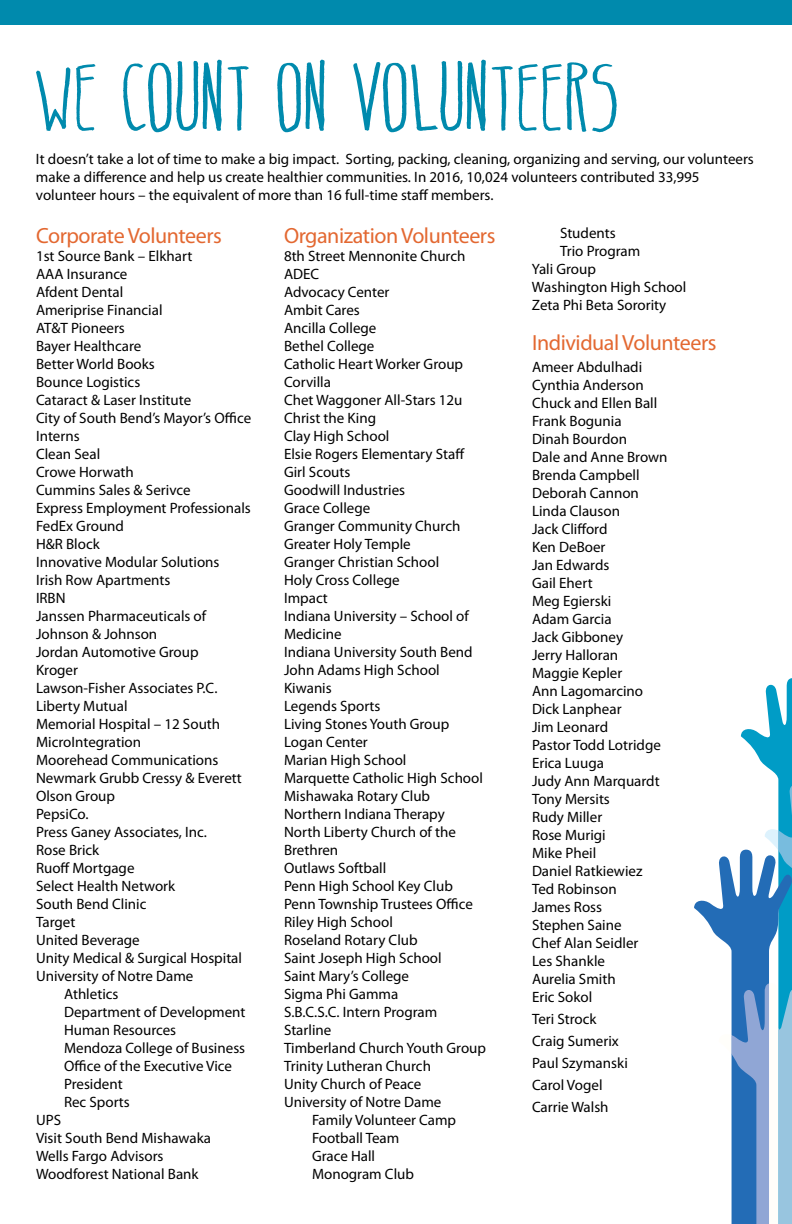
<style>
.page{position:relative;width:792px;height:1224px;background:#fff}
.page>*{position:absolute;margin:0;border:0;box-sizing:border-box;transform-origin:0 0}
.t1{font:96px "Belta";letter-spacing:-.01em;color:#008aad}
.t2{font:22px "Myriad Pro";letter-spacing:-.02em;color:#e36831}
.t3{font:15px/18px "Myriad Pro";color:#000}
</style>
<div class="page">
<svg style="left:694px;top:678px;width:98px;height:546px"></svg>
<div style="left:0;top:0;width:792px;height:25px;background:#008aad"></div>
<h1 class="t1" style="left:36px;top:47px;width:588px">WE COUNT ON VOLUNTEERS</h1>
<p class="t3" style="left:36px;top:150px;width:719px">It doesn’t take a lot of time to make a big impact. Sorting, packing, cleaning, organizing and serving, our volunteers make a difference and help us create healthier communities. In 2016, 10,024 volunteers contributed 33,995 volunteer hours – the equivalent of more than 16 full-time staff members.</p>
<h2 class="t2" style="left:36px;top:222px;width:187px">Corporate Volunteers</h2>
<p class="t3" style="left:36px;top:247px;width:158px">1st Source Bank – Elkhart</p>
<p class="t3" style="left:36px;top:265px;width:93px">AAA Insurance</p>
<p class="t3" style="left:36px;top:283px;width:89px">Afdent Dental</p>
<p class="t3" style="left:36px;top:301px;width:128px">Ameriprise Financial</p>
<p class="t3" style="left:36px;top:319px;width:90px">AT&amp;T Pioneers</p>
<p class="t3" style="left:36px;top:337px;width:107px">Bayer Healthcare</p>
<p class="t3" style="left:36px;top:355px;width:120px">Better World Books</p>
<p class="t3" style="left:36px;top:373px;width:106px">Bounce Logistics</p>
<p class="t3" style="left:36px;top:391px;width:157px">Cataract &amp; Laser Institute</p>
<p class="t3" style="left:36px;top:409px;width:217px">City of South Bend’s Mayor’s Office</p>
<p class="t3" style="left:36px;top:427px;width:45px">Interns</p>
<p class="t3" style="left:36px;top:445px;width:66px">Clean Seal</p>
<p class="t3" style="left:36px;top:463px;width:99px">Crowe Horwath</p>
<p class="t3" style="left:36px;top:481px;width:156px">Cummins Sales &amp; Serivce</p>
<p class="t3" style="left:36px;top:499px;width:216px">Express Employment Professionals</p>
<p class="t3" style="left:36px;top:517px;width:90px">FedEx Ground</p>
<p class="t3" style="left:36px;top:535px;width:65px">H&amp;R Block</p>
<p class="t3" style="left:36px;top:553px;width:185px">Innovative Modular Solutions</p>
<p class="t3" style="left:36px;top:571px;width:136px">Irish Row Apartments</p>
<p class="t3" style="left:36px;top:589px;width:31px">IRBN</p>
<p class="t3" style="left:36px;top:607px;width:172px">Janssen Pharmaceuticals of</p>
<p class="t3" style="left:36px;top:625px;width:123px">Johnson &amp; Johnson</p>
<p class="t3" style="left:36px;top:643px;width:164px">Jordan Automotive Group</p>
<p class="t3" style="left:36px;top:661px;width:44px">Kroger</p>
<p class="t3" style="left:36px;top:679px;width:183px">Lawson-Fisher Associates P.C.</p>
<p class="t3" style="left:36px;top:697px;width:93px">Liberty Mutual</p>
<p class="t3" style="left:36px;top:715px;width:186px">Memorial Hospital – 12 South</p>
<p class="t3" style="left:36px;top:733px;width:107px">MicroIntegration</p>
<p class="t3" style="left:36px;top:751px;width:184px">Moorehead Communications</p>
<p class="t3" style="left:36px;top:769px;width:207px">Newmark Grubb Cressy &amp; Everett</p>
<p class="t3" style="left:36px;top:787px;width:81px">Olson Group</p>
<p class="t3" style="left:36px;top:805px;width:54px">PepsiCo.</p>
<p class="t3" style="left:36px;top:823px;width:172px">Press Ganey Associates, Inc.</p>
<p class="t3" style="left:36px;top:841px;width:65px">Rose Brick</p>
<p class="t3" style="left:36px;top:859px;width:100px">Ruoff Mortgage</p>
<p class="t3" style="left:36px;top:877px;width:141px">Select Health Network</p>
<p class="t3" style="left:36px;top:895px;width:112px">South Bend Clinic</p>
<p class="t3" style="left:36px;top:913px;width:41px">Target</p>
<p class="t3" style="left:36px;top:931px;width:105px">United Beverage</p>
<p class="t3" style="left:36px;top:949px;width:208px">Unity Medical &amp; Surgical Hospital</p>
<p class="t3" style="left:36px;top:967px;width:159px">University of Notre Dame</p>
<p class="t3" style="left:64px;top:985px;width:56px">Athletics</p>
<p class="t3" style="left:64px;top:1003px;width:183px">Department of Development</p>
<p class="t3" style="left:64px;top:1021px;width:114px">Human Resources</p>
<p class="t3" style="left:64px;top:1039px;width:183px">Mendoza College of Business</p>
<p class="t3" style="left:64px;top:1057px;width:169px">Office of the Executive Vice</p>
<p class="t3" style="left:64px;top:1075px;width:60px">President</p>
<p class="t3" style="left:64px;top:1093px;width:67px">Rec Sports</p>
<p class="t3" style="left:36px;top:1111px;width:27px">UPS</p>
<p class="t3" style="left:36px;top:1129px;width:177px">Visit South Bend Mishawaka</p>
<p class="t3" style="left:36px;top:1147px;width:129px">Wells Fargo Advisors</p>
<p class="t3" style="left:36px;top:1165px;width:164px">Woodforest National Bank</p>
<h2 class="t2" style="left:284px;top:222px;width:213px">Organization Volunteers</h2>
<p class="t3" style="left:284px;top:247px;width:183px">8th Street Mennonite Church</p>
<p class="t3" style="left:284px;top:265px;width:37px">ADEC</p>
<p class="t3" style="left:284px;top:283px;width:107px">Advocacy Center</p>
<p class="t3" style="left:284px;top:301px;width:77px">Ambit Cares</p>
<p class="t3" style="left:284px;top:319px;width:94px">Ancilla College</p>
<p class="t3" style="left:284px;top:337px;width:92px">Bethel College</p>
<p class="t3" style="left:284px;top:355px;width:181px">Catholic Heart Worker Group</p>
<p class="t3" style="left:284px;top:373px;width:49px">Corvilla</p>
<p class="t3" style="left:284px;top:391px;width:180px">Chet Waggoner All-Stars 12u</p>
<p class="t3" style="left:284px;top:409px;width:94px">Christ the King</p>
<p class="t3" style="left:284px;top:427px;width:107px">Clay High School</p>
<p class="t3" style="left:284px;top:445px;width:182px">Elsie Rogers Elementary Staff</p>
<p class="t3" style="left:284px;top:463px;width:68px">Girl Scouts</p>
<p class="t3" style="left:284px;top:481px;width:123px">Goodwill Industries</p>
<p class="t3" style="left:284px;top:499px;width:88px">Grace College</p>
<p class="t3" style="left:284px;top:517px;width:178px">Granger Community Church</p>
<p class="t3" style="left:284px;top:535px;width:128px">Greater Holy Temple</p>
<p class="t3" style="left:284px;top:553px;width:157px">Granger Christian School</p>
<p class="t3" style="left:284px;top:571px;width:117px">Holy Cross College</p>
<p class="t3" style="left:284px;top:589px;width:45px">Impact</p>
<p class="t3" style="left:284px;top:607px;width:186px">Indiana University – School of</p>
<p class="t3" style="left:284px;top:625px;width:59px">Medicine</p>
<p class="t3" style="left:284px;top:643px;width:190px">Indiana University South Bend</p>
<p class="t3" style="left:284px;top:661px;width:157px">John Adams High School</p>
<p class="t3" style="left:284px;top:679px;width:49px">Kiwanis</p>
<p class="t3" style="left:284px;top:697px;width:98px">Legends Sports</p>
<p class="t3" style="left:284px;top:715px;width:167px">Living Stones Youth Group</p>
<p class="t3" style="left:284px;top:733px;width:85px">Logan Center</p>
<p class="t3" style="left:284px;top:751px;width:124px">Marian High School</p>
<p class="t3" style="left:284px;top:769px;width:201px">Marquette Catholic High School</p>
<p class="t3" style="left:284px;top:787px;width:148px">Mishawaka Rotary Club</p>
<p class="t3" style="left:284px;top:805px;width:162px">Northern Indiana Therapy</p>
<p class="t3" style="left:284px;top:823px;width:173px">North Liberty Church of the</p>
<p class="t3" style="left:284px;top:841px;width:56px">Brethren</p>
<p class="t3" style="left:284px;top:859px;width:104px">Outlaws Softball</p>
<p class="t3" style="left:284px;top:877px;width:170px">Penn High School Key Club</p>
<p class="t3" style="left:284px;top:895px;width:190px">Penn Township Trustees Office</p>
<p class="t3" style="left:284px;top:913px;width:110px">Riley High School</p>
<p class="t3" style="left:284px;top:931px;width:135px">Roseland Rotary Club</p>
<p class="t3" style="left:284px;top:949px;width:159px">Saint Joseph High School</p>
<p class="t3" style="left:284px;top:967px;width:127px">Saint Mary’s College</p>
<p class="t3" style="left:284px;top:985px;width:116px">Sigma Phi Gamma</p>
<p class="t3" style="left:284px;top:1003px;width:155px">S.B.C.S.C. Intern Program</p>
<p class="t3" style="left:284px;top:1021px;width:49px">Starline</p>
<p class="t3" style="left:284px;top:1039px;width:204px">Timberland Church Youth Group</p>
<p class="t3" style="left:284px;top:1057px;width:149px">Trinity Lutheran Church</p>
<p class="t3" style="left:284px;top:1075px;width:139px">Unity Church of Peace</p>
<p class="t3" style="left:284px;top:1093px;width:159px">University of Notre Dame</p>
<p class="t3" style="left:312px;top:1111px;width:146px">Family Volunteer Camp</p>
<p class="t3" style="left:312px;top:1129px;width:89px">Football Team</p>
<p class="t3" style="left:312px;top:1147px;width:65px">Grace Hall</p>
<p class="t3" style="left:312px;top:1165px;width:104px">Monogram Club</p>
<p class="t3" style="left:560px;top:224px;width:57px">Students</p>
<p class="t3" style="left:560px;top:242px;width:82px">Trio Program</p>
<p class="t3" style="left:532px;top:260px;width:66px">Yali Group</p>
<p class="t3" style="left:532px;top:278px;width:156px">Washington High School</p>
<p class="t3" style="left:532px;top:296px;width:136px">Zeta Phi Beta Sorority</p>
<h2 class="t2" style="left:532px;top:329px;width:186px">Individual Volunteers</h2>
<p class="t3" style="left:532px;top:358px;width:137px">Ameer Abdulhadi<br>Cynthia Anderson<br>Chuck and Ellen Ball<br>Frank Bogunia<br>Dinah Bourdon<br>Dale and Anne Brown<br>Brenda Campbell<br>Deborah Cannon<br>Linda Clauson<br>Jack Clifford<br>Ken DeBoer<br>Jan Edwards<br>Gail Ehert<br>Meg Egierski<br>Adam Garcia<br>Jack Gibboney<br>Jerry Halloran<br>Maggie Kepler<br>Ann Lagomarcino<br>Dick Lanphear<br>Jim Leonard<br>Pastor Todd Lotridge<br>Erica Luuga<br>Judy Ann Marquardt<br>Tony Mersits<br>Rudy Miller<br>Rose Murigi<br>Mike Pheil<br>Daniel Ratkiewiez<br>Ted Robinson<br>James Ross<br>Stephen Saine<br>Chef Alan Seidler<br>Les Shankle<br>Aurelia Smith<br>Eric Sokol</p>
<p class="t3" style="left:532px;top:1008px;width:97px;line-height:22px">Teri Strock<br>Craig Sumerix<br>Paul Szymanski<br>Carol Vogel<br>Carrie Walsh</p>
</div>
